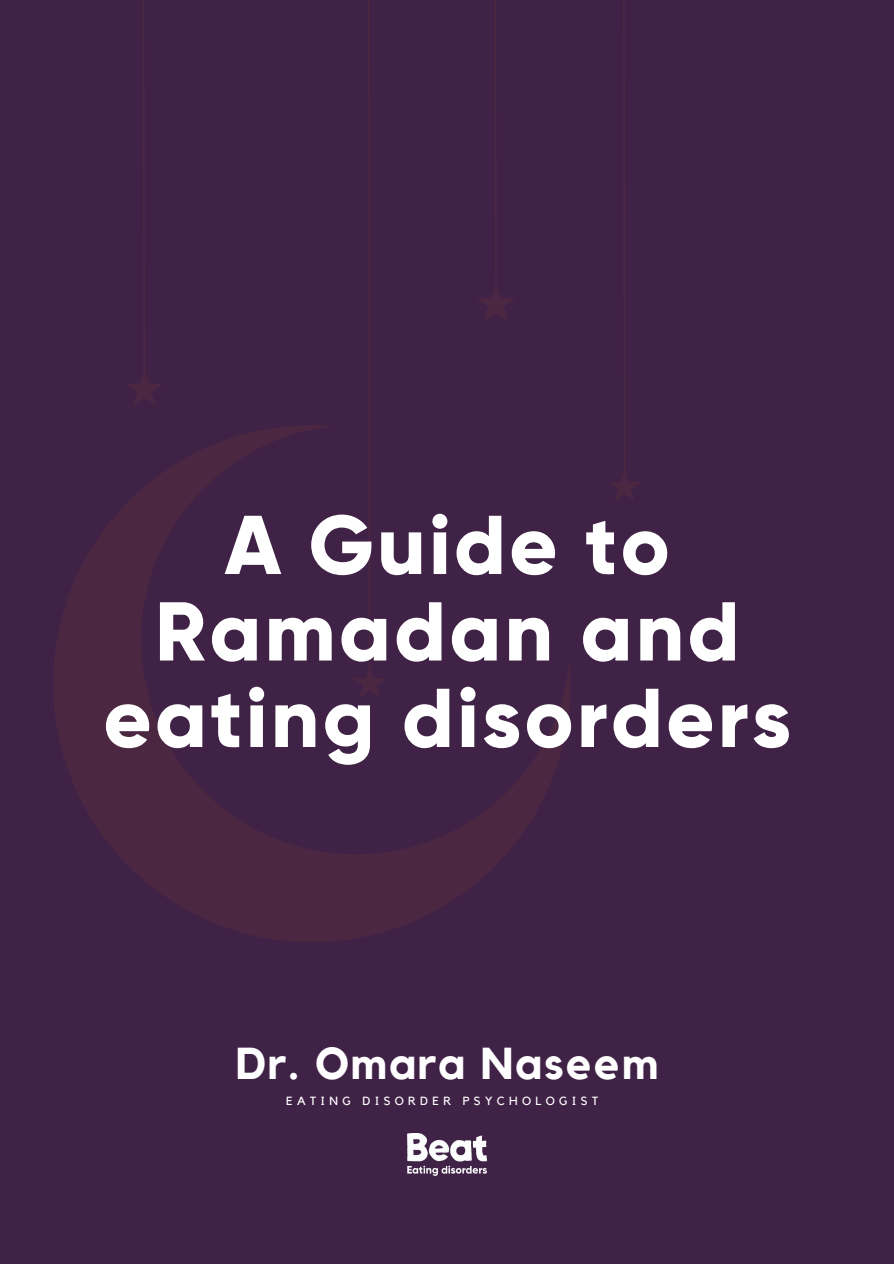
<style>
.page{position:relative;width:894px;height:1264px;background:#fff}
.page>*{position:absolute;margin:0;border:0;box-sizing:border-box;transform-origin:0 0}
.t1{font:800 83.25px/86.4px "Gilroy";letter-spacing:.04em;color:#fff;text-align:center}
.t2{font:700 44.55px "Kollektif";letter-spacing:.04em;color:#fff}
.t3{font:11.85px "Kollektif";letter-spacing:.365em;color:#fff}
</style>
<div class="page">
<div style="left:0;top:0;width:893px;height:1263px;background:#402247"></div>
<svg style="left:54px;top:426px;width:516px;height:515px"></svg>
<svg style="left:610px;top:148px;width:30px;height:352px"></svg>
<svg style="left:352px;top:0;width:34px;height:698px"></svg>
<svg style="left:478px;top:0;width:35px;height:320px"></svg>
<svg style="left:127px;top:0;width:35px;height:405px"></svg>
<img style="left:407px;top:1133px;width:79px;height:42px">
<p class="t1" style="left:103px;top:502px;width:688px">A Guide to<br>Ramadan and eating disorders</p>
<p class="t2" style="left:236px;top:1043px;width:424px">Dr. Omara Naseem</p>
<p class="t3" style="left:286px;top:1095px;width:313px">EATING DISORDER PSYCHOLOGIST</p>
</div>
